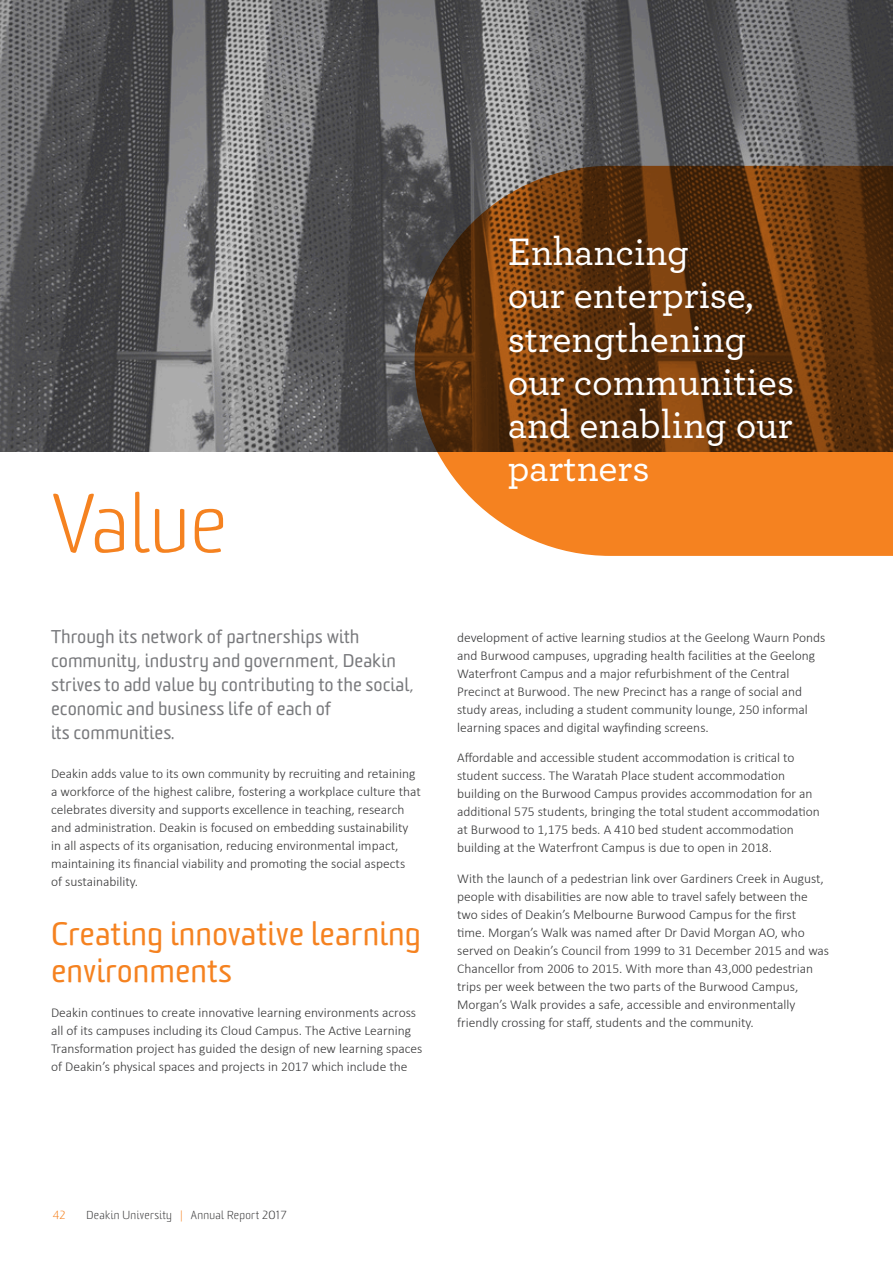
<style>
.page{position:relative;width:893px;height:1263px;background:#fff}
.page>*{position:absolute;margin:0;border:0;box-sizing:border-box;transform-origin:0 0}
.Large_header_-_orang{font:300 79.5px "Sommet Rounded";color:#f58220}
.Large_quote_-_white{font:500 40.05px/43.2px "Archer";color:#fff}
.Sub_header_-_orange{font:31.5px/37.5px "Sommet Rounded";color:#f58220}
.Intro_Blurb{font:18px/24px "Sommet Rounded";color:#78797c}
.Body_copy{font:300 13.5px/18px "Calibri";color:#383839}
.t1{font:300 11.25px "Sommet Rounded";letter-spacing:.03em;color:#383839}
.t2{font:300 11.25px "Sommet Rounded";color:#f58220}
.s1{color:#f58220}
</style>
<div class="page">
<img style="left:0;top:0;width:893px;height:451px">
<svg style="left:415px;top:166px;width:478px;height:390px;background:#894f1e"></svg>
<p class="Large_header_-_orang" style="left:51px;top:471px;width:178px">Value</p>
<p class="Intro_Blurb" style="left:51px;top:625px;width:364px">Through its network of partnerships with community, industry and government, Deakin strives to add value by contributing to the social, economic and business life of each of<br>its communities.</p>
<p class="Body_copy" style="left:51px;top:764px;width:371px">Deakin adds value to its own community by recruiting and retaining a workforce of the highest calibre, fostering a workplace culture that celebrates diversity and supports excellence in teaching, research and administration. Deakin is focused on embedding sustainability in all aspects of its organisation, reducing environmental impact, maintaining its financial viability and promoting the social aspects<br>of sustainability.</p>
<p class="Sub_header_-_orange" style="left:51px;top:916px;width:372px">Creating innovative learning environments</p>
<p class="Body_copy" style="left:51px;top:1004px;width:373px">Deakin continues to create innovative learning environments across all of its campuses including its Cloud Campus. The Active Learning Transformation project has guided the design of new learning spaces of Deakin’s physical spaces and projects in 2017 which include the</p>
<p class="Large_quote_-_white" style="left:508px;top:228px;width:288px">Enhancing<br>our enterprise, strengthening our communities and enabling our partners</p>
<p class="Body_copy" style="left:457px;top:628px;width:370px">development of active learning studios at the Geelong Waurn Ponds and Burwood campuses, upgrading health facilities at the Geelong Waterfront Campus and a major refurbishment of the Central Precinct at Burwood. The new Precinct has a range of social and study areas, including a student community lounge, 250 informal learning spaces and digital wayfinding screens.</p>
<p class="Body_copy" style="left:457px;top:749px;width:364px">Affordable and accessible student accommodation is critical to student success. The Waratah Place student accommodation building on the Burwood Campus provides accommodation for an additional 575 students, bringing the total student accommodation at Burwood to 1,175 beds. A 410 bed student accommodation building at the Waterfront Campus is due to open in 2018.</p>
<p class="Body_copy" style="left:457px;top:869px;width:374px">With the launch of a pedestrian link over Gardiners Creek in August, people with disabilities are now able to travel safely between the two sides of Deakin’s Melbourne Burwood Campus for the first<br>time. Morgan’s Walk was named after Dr David Morgan AO, who served on Deakin’s Council from 1999 to 31 December 2015 and was Chancellor from 2006 to 2015. With more than 43,000 pedestrian trips per week between the two parts of the Burwood Campus, Morgan’s Walk provides a safe, accessible and environmentally friendly crossing for staff, students and the community.</p>
<p class="t2" style="left:53px;top:1208px;width:14px">42</p>
<p class="t1" style="left:86px;top:1208px;width:201px">Deakin University <span class="s1">|</span> Annual Report 2017</p>
</div>
